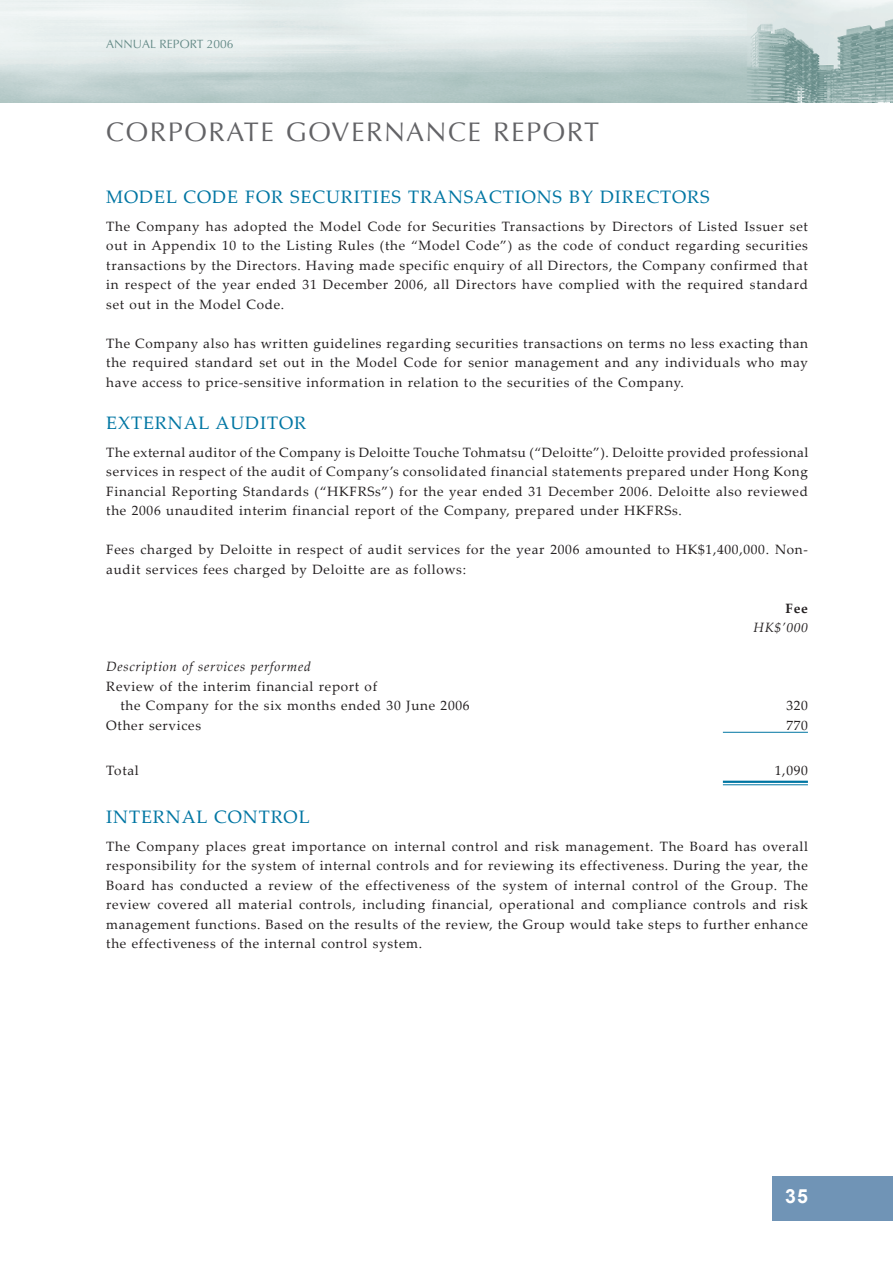
<style>
.page{position:relative;width:893px;height:1263px;background:#fff}
.page>*{position:absolute;margin:0;border:0;box-sizing:border-box;transform-origin:0 0}
.t1{font:27px "Optima LT Std";letter-spacing:.055em;color:#636366}
.t2{font:700 19.5px "Arial";color:#fff}
.t3{font:18px "Palatino Linotype";letter-spacing:.05em;color:#0076a3}
.t4{font:13.5px/19.5px "Palatino Linotype";letter-spacing:.05em;color:#231f20;text-align:justify}
.t5{font:italic 13.5px "Palatino Linotype";letter-spacing:.05em;color:#231f20}
.t6{font:700 13.5px "Palatino Linotype";color:#231f20}
.t7{font:12px "Optima LT Std";color:#638986}
</style>
<div class="page">
<img style="left:0;top:0;width:893px;height:102px">
<div style="left:772px;top:1176px;width:121px;height:44px;background:#7094b6"></div>
<hr style="left:723px;top:781px;width:85px;height:2px;background:#0076a3">
<hr style="left:723px;top:784px;width:85px;height:1px;background:#0076a3">
<hr style="left:723px;top:732px;width:85px;height:1px;background:#0076a3">
<p class="t7" style="left:106px;top:37px;width:129px">ANNUAL REPORT 2006</p>
<h1 class="t1" style="left:106px;top:117px;width:494px">CORPORATE GOVERNANCE REPORT</h1>
<h3 class="t3" style="left:106px;top:184px;width:605px">MODEL CODE FOR SECURITIES TRANSACTIONS BY DIRECTORS</h3>
<p class="t4" style="left:106px;top:216px;width:703px">The Company has adopted the Model Code for Securities Transactions by Directors of Listed Issuer set out in Appendix 10 to the Listing Rules (the “Model Code”) as the code of conduct regarding securities transactions by the Directors. Having made specific enquiry of all Directors, the Company confirmed that in respect of the year ended 31 December 2006, all Directors have complied with the required standard set out in the Model Code.</p>
<p class="t4" style="left:106px;top:333px;width:703px">The Company also has written guidelines regarding securities transactions on terms no less exacting than the required standard set out in the Model Code for senior management and any individuals who may have access to price-sensitive information in relation to the securities of the Company.</p>
<h3 class="t3" style="left:106px;top:410px;width:201px">EXTERNAL AUDITOR</h3>
<p class="t4" style="left:106px;top:442px;width:703px">The external auditor of the Company is Deloitte Touche Tohmatsu (“Deloitte”). Deloitte provided professional services in respect of the audit of Company’s consolidated financial statements prepared under Hong Kong Financial Reporting Standards (“HKFRSs”) for the year ended 31 December 2006. Deloitte also reviewed the 2006 unaudited interim financial report of the Company, prepared under HKFRSs.</p>
<p class="t4" style="left:106px;top:539px;width:703px">Fees charged by Deloitte in respect of audit services for the year 2006 amounted to HK$1,400,000. Non&shy;audit services fees charged by Deloitte are as follows:</p>
<p class="t6" style="left:785px;top:598px;width:24px">Fee</p>
<p class="t5" style="left:754px;top:618px;width:56px">HK$’000</p>
<p class="t5" style="left:106px;top:657px;width:206px">Description of services performed</p>
<p class="t4" style="left:120px;top:676px;width:351px;text-indent:-14px">Review of the interim financial report of<br>the Company for the six months ended 30 June 2006</p>
<p class="t4" style="left:786px;top:695px;width:23px">320</p>
<p class="t4" style="left:106px;top:715px;width:96px">Other services</p>
<p class="t4" style="left:786px;top:715px;width:23px">770</p>
<p class="t4" style="left:106px;top:760px;width:34px">Total</p>
<p class="t4" style="left:775px;top:760px;width:35px">1,090</p>
<h3 class="t3" style="left:106px;top:804px;width:205px">INTERNAL CONTROL</h3>
<p class="t4" style="left:106px;top:836px;width:703px">The Company places great importance on internal control and risk management. The Board has overall responsibility for the system of internal controls and for reviewing its effectiveness. During the year, the Board has conducted a review of the effectiveness of the system of internal control of the Group. The review covered all material controls, including financial, operational and compliance controls and risk management functions. Based on the results of the review, the Group would take steps to further enhance the effectiveness of the internal control system.</p>
<h2 class="t2" style="left:785px;top:1183px;width:24px">35</h2>
</div>
